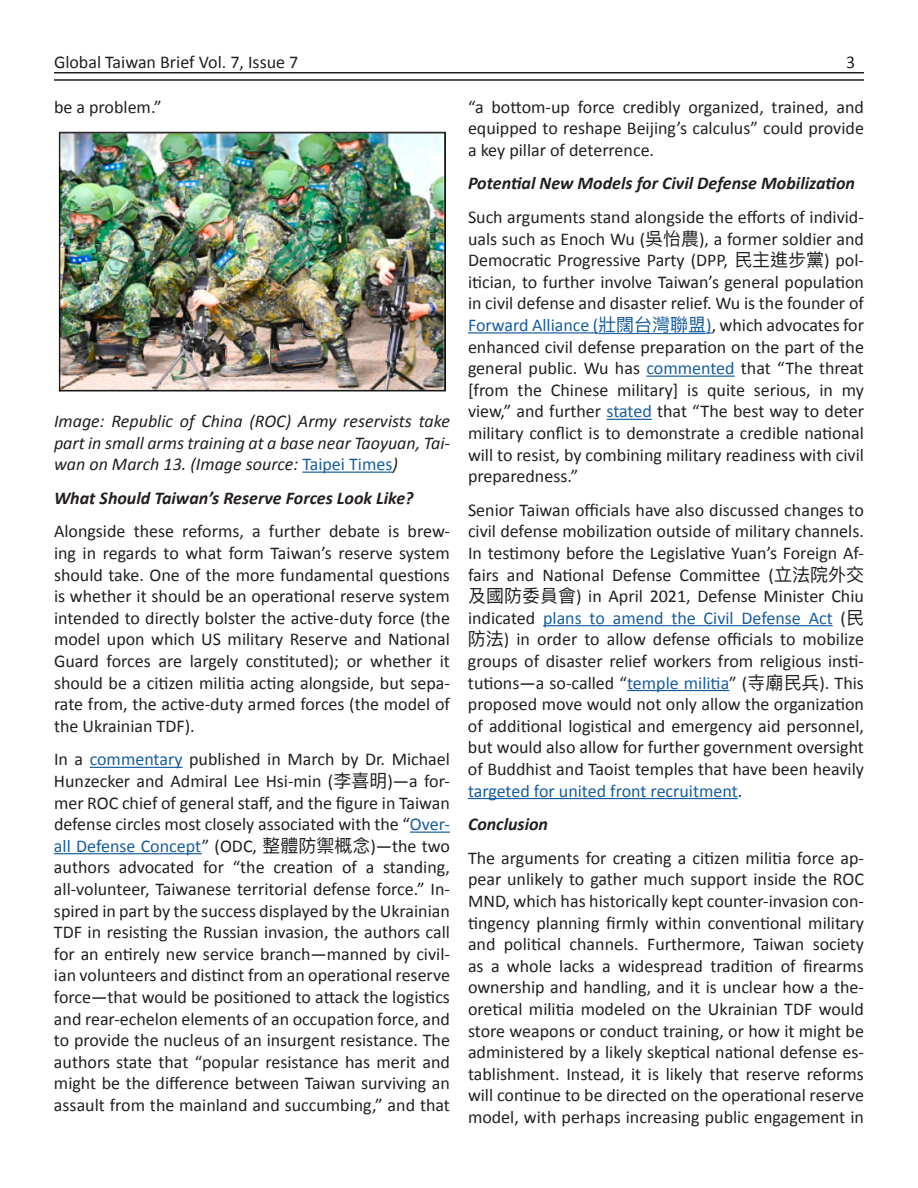
<style>
.page{position:relative;width:918px;height:1188px;background:#fff}
.page>*{position:absolute;margin:0;border:0;box-sizing:border-box;transform-origin:0 0}
.t1{font:18px/21.6px "Calibri";color:#231f20;text-align:justify}
.t2{font:italic 18px/21.6px "Calibri";color:#231f20;text-align:justify}
.t3{font:italic 700 18px "Calibri";color:#231f20}
.s1{font-family:"Ping Fang TC"}
.s2{color:#175d9e}
.s3{font-family:"Ping Fang TC";color:#175d9e}
.s4{font-style:normal;color:#175d9e}
</style>
<div class="page">
<hr style="left:54px;top:72px;width:810px;height:1px;background:#231f20">
<hr style="left:54px;top:79px;width:810px;height:2px;background:#231f20">
<hr style="left:302px;top:472px;width:90px;height:1px;background:#175d9e">
<hr style="left:90px;top:767px;width:93px;height:1px;background:#175d9e">
<hr style="left:410px;top:832px;width:40px;height:1px;background:#175d9e">
<hr style="left:54px;top:853px;width:148px;height:1px;background:#175d9e">
<hr style="left:468px;top:332px;width:130px;height:2px;background:#175d9e">
<hr style="left:598px;top:333px;width:108px;height:1px;background:#175d9e">
<svg style="left:706px;top:332px;width:6px;height:2px"></svg>
<hr style="left:646px;top:376px;width:89px;height:1px;background:#175d9e">
<hr style="left:606px;top:419px;width:46px;height:1px;background:#175d9e">
<hr style="left:543px;top:625px;width:290px;height:1px;background:#175d9e">
<hr style="left:627px;top:690px;width:102px;height:1px;background:#175d9e">
<hr style="left:468px;top:798px;width:270px;height:1px;background:#175d9e">
<img style="left:58px;top:131px;width:388px;height:261px">
<p class="t1" style="left:54px;top:52px;width:246px">Global Taiwan Brief Vol. 7, Issue 7</p>
<p class="t1" style="left:846px;top:52px;width:11px">3</p>
<p class="t1" style="left:54px;top:97px;width:109px">be a problem.”</p>
<p class="t1" style="left:468px;top:95px;width:397px">“a bottom-up force credibly organized, trained, and equipped to reshape Beijing’s calculus” could provide a key pillar of deterrence.</p>
<p class="t3" style="left:468px;top:172px;width:389px">Potential New Models for Civil Defense Mobilization</p>
<p class="t1" style="left:468px;top:205px;width:398px">Such arguments stand alongside the efforts of individ&shy;uals such as Enoch Wu (<span class="s1">吳怡農</span>), a former soldier and Democratic Progressive Party (DPP, <span class="s1">民主進步黨</span>) pol&shy;itician, to further involve Taiwan’s general population in civil defense and disaster relief. Wu is the founder of <span class="s2">Forward Alliance (</span><span class="s3">壯闊台灣聯盟</span><span class="s2">)</span>, which advocates for enhanced civil defense preparation on the part of the general public. Wu has <span class="s2">commented</span> that “The threat [from the Chinese military] is quite serious, in my view,” and further <span class="s2">stated</span> that “The best way to deter military conflict is to demonstrate a credible national will to resist, by combining military readiness with civil preparedness.”</p>
<p class="t1" style="left:468px;top:498px;width:398px">Senior Taiwan officials have also discussed changes to civil defense mobilization outside of military channels.<br>In testimony before the Legislative Yuan’s Foreign Af&shy;fairs and National Defense Committee (<span class="s1">立法院外交及國防委員會</span>) in April 2021, Defense Minister Chiu indicated <span class="s2">plans to amend the Civil Defense Act</span> (<span class="s1">民防法</span>) in order to allow defense officials to mobilize groups of disaster relief workers from religious insti&shy;tutions—a so-called “<span class="s2">temple militia</span>” (<span class="s1">寺廟民兵</span>). This proposed move would not only allow the organization of additional logistical and emergency aid personnel, but would also allow for further government oversight of Buddhist and Taoist temples that have been heavily <span class="s2">targeted for united front recruitment</span>.</p>
<p class="t3" style="left:468px;top:813px;width:82px">Conclusion</p>
<p class="t1" style="left:468px;top:846px;width:398px">The arguments for creating a citizen militia force ap&shy;pear unlikely to gather much support inside the ROC MND, which has historically kept counter-invasion con&shy;tingency planning firmly within conventional military and political channels. Furthermore, Taiwan society as a whole lacks a widespread tradition of firearms ownership and handling, and it is unclear how a the&shy;oretical militia modeled on the Ukrainian TDF would store weapons or conduct training, or how it might be administered by a likely skeptical national defense es&shy;tablishment. Instead, it is likely that reserve reforms will continue to be directed on the operational reserve model, with perhaps increasing public engagement in</p>
<p class="t2" style="left:54px;top:409px;width:398px">Image: Republic of China (ROC) Army reservists take part in small arms training at a base near Taoyuan, Tai&shy;wan on March 13. (Image source: <span class="s4">Taipei Times</span>)</p>
<p class="t3" style="left:54px;top:487px;width:361px">What Should Taiwan’s Reserve Forces Look Like?</p>
<p class="t1" style="left:54px;top:521px;width:398px">Alongside these reforms, a further debate is brew&shy;ing in regards to what form Taiwan’s reserve system should take. One of the more fundamental questions is whether it should be an operational reserve system intended to directly bolster the active-duty force (the model upon which US military Reserve and National Guard forces are largely constituted); or whether it should be a citizen militia acting alongside, but sepa&shy;rate from, the active-duty armed forces (the model of the Ukrainian TDF).</p>
<p class="t1" style="left:54px;top:749px;width:398px">In a <span class="s2">commentary</span> published in March by Dr. Michael Hunzecker and Admiral Lee Hsi-min (<span class="s1">李喜明</span>)—a for&shy;mer ROC chief of general staff, and the figure in Taiwan defense circles most closely associated with the “<span class="s2">Over&shy;all Defense Concept</span>” (ODC, <span class="s1">整體防禦概念</span>)—the two authors advocated for “the creation of a standing, all-volunteer, Taiwanese territorial defense force.” In&shy;spired in part by the success displayed by the Ukrainian TDF in resisting the Russian invasion, the authors call for an entirely new service branch—manned by civil&shy;ian volunteers and distinct from an operational reserve force—that would be positioned to attack the logistics and rear-echelon elements of an occupation force, and to provide the nucleus of an insurgent resistance. The authors state that “popular resistance has merit and might be the difference between Taiwan surviving an assault from the mainland and succumbing,” and that</p>
</div>
